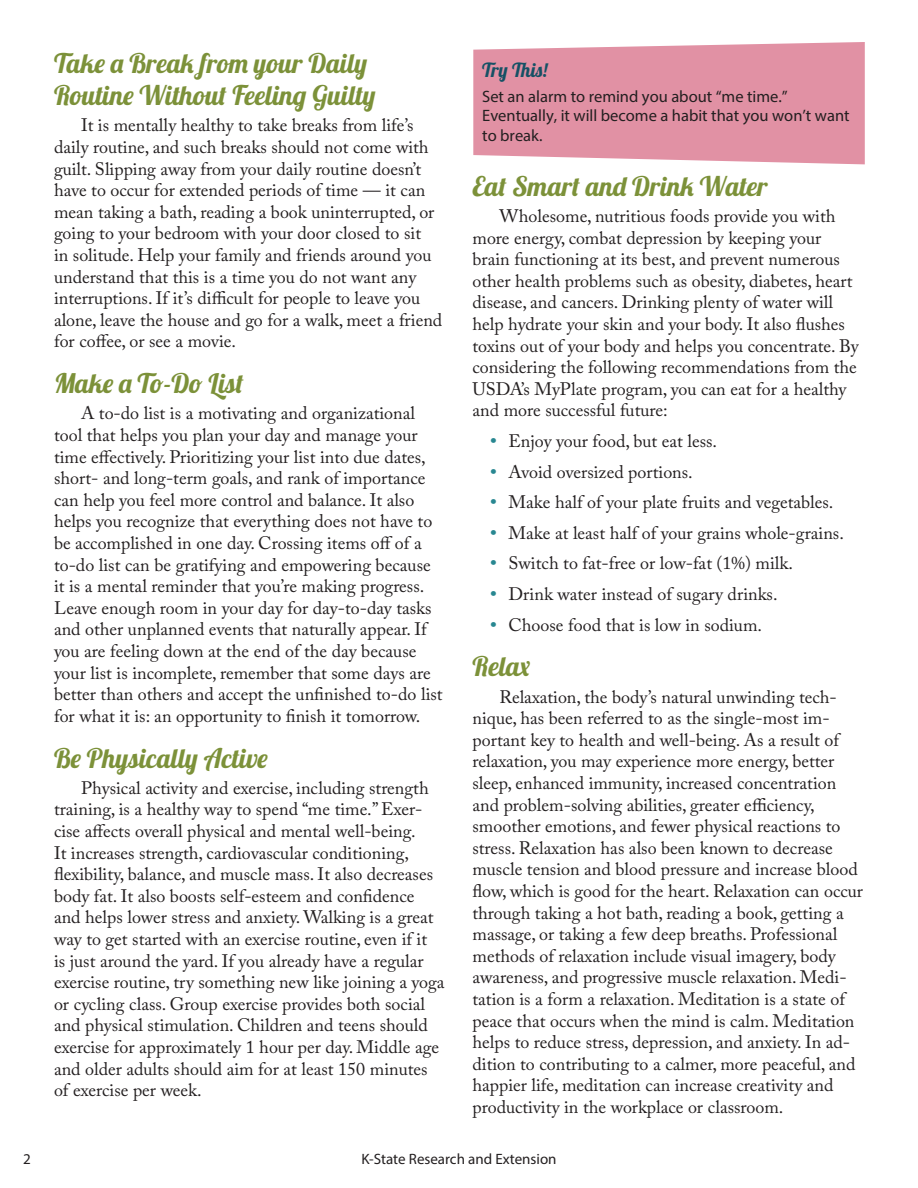
<style>
.page{position:relative;width:918px;height:1188px;background:#fff}
.page>*{position:absolute;margin:0;border:0;box-sizing:border-box;transform-origin:0 0}
.subhead_1{font:27px/32.4px "Lobster 1.4";color:#7c9139}
.subhead_1-2{font:27px "Lobster 1.4";letter-spacing:.035em;color:#7c9139}
.subhead_1-3{font:27px "Lobster 1.4";letter-spacing:.025em;color:#7c9139}
.subhead_3{font:19.5px "Lobster 1.4";color:#155165}
.body_text{font:18px/21.6px "Adobe Caslon Pro";color:#231f20}
.Table_Text{font:16.5px/19.8px "Myriad Pro";color:#231f20}
.t1{font:15px "Myriad Pro";color:#231f20}
.s1{font-weight:700;color:#288791}
</style>
<div class="page">
<svg style="left:473px;top:42px;width:392px;height:122px;background:#e398aa"></svg>
<p class="subhead_1" style="left:54px;top:47px;width:323px">Take a Break from your Daily<br>Routine Without Feeling Guilty</p>
<p class="body_text" style="left:54px;top:114px;width:390px;text-indent:27px">It is mentally healthy to take breaks from life’s daily routine, and such breaks should not come with guilt. Slipping away from your daily routine doesn’t have to occur for extended periods of time — it can mean taking a bath, reading a book uninterrupted, or going to your bedroom with your door closed to sit<br>in solitude. Help your family and friends around you understand that this is a time you do not want any interruptions. If it’s difficult for people to leave you alone, leave the house and go for a walk, meet a friend for coffee, or see a movie.</p>
<p class="subhead_1-3" style="left:54px;top:366px;width:191px">Make a To-Do List</p>
<p class="body_text" style="left:54px;top:402px;width:390px;text-indent:27px">A to-do list is a motivating and organizational tool that helps you plan your day and manage your time effectively. Prioritizing your list into due dates, short- and long-term goals, and rank of importance can help you feel more control and balance. It also helps you recognize that everything does not have to be accomplished in one day. Crossing items off of a to-do list can be gratifying and empowering because it is a mental reminder that you’re making progress.<br>Leave enough room in your day for day-to-day tasks and other unplanned events that naturally appear. If you are feeling down at the end of the day because your list is incomplete, remember that some days are better than others and accept the unfinished to-do list for what it is: an opportunity to finish it tomorrow.</p>
<p class="subhead_1" style="left:54px;top:741px;width:215px">Be Physically Active</p>
<p class="body_text" style="left:54px;top:777px;width:392px;text-indent:27px">Physical activity and exercise, including strength training, is a healthy way to spend “me time.” Exer&shy;cise affects overall physical and mental well-being.<br>It increases strength, cardiovascular conditioning, flexibility, balance, and muscle mass. It also decreases body fat. It also boosts self-esteem and confidence and helps lower stress and anxiety. Walking is a great way to get started with an exercise routine, even if it<br>is just around the yard. If you already have a regular exercise routine, try something new like joining a yoga or cycling class. Group exercise provides both social and physical stimulation. Children and teens should exercise for approximately 1 hour per day. Middle age and older adults should aim for at least 150 minutes of exercise per week.</p>
<p class="subhead_3" style="left:482px;top:58px;width:67px">Try This!</p>
<p class="Table_Text" style="left:482px;top:86px;width:369px">Set an alarm to remind you about “me time.”<br>Eventually, it will become a habit that you won’t want to break.</p>
<p class="subhead_1-2" style="left:472px;top:169px;width:297px">Eat Smart and Drink Water</p>
<p class="body_text" style="left:472px;top:205px;width:388px;text-indent:27px">Wholesome, nutritious foods provide you with more energy, combat depression by keeping your brain functioning at its best, and prevent numerous other health problems such as obesity, diabetes, heart disease, and cancers. Drinking plenty of water will help hydrate your skin and your body. It also flushes toxins out of your body and helps you concentrate. By considering the following recommendations from the USDA’s MyPlate program, you can eat for a healthy and more successful future:</p>
<p class="body_text" style="left:490px;top:430px;width:228px"><span class="s1">•</span> Enjoy your food, but eat less.</p>
<p class="body_text" style="left:490px;top:461px;width:204px"><span class="s1">•</span> Avoid oversized portions.</p>
<p class="body_text" style="left:490px;top:491px;width:344px"><span class="s1">•</span> Make half of your plate fruits and vegetables.</p>
<p class="body_text" style="left:490px;top:522px;width:355px"><span class="s1">•</span> Make at least half of your grains whole-grains.</p>
<p class="body_text" style="left:490px;top:552px;width:304px"><span class="s1">•</span> Switch to fat-free or low-fat (1%) milk.</p>
<p class="body_text" style="left:490px;top:583px;width:289px"><span class="s1">•</span> Drink water instead of sugary drinks.</p>
<p class="body_text" style="left:490px;top:614px;width:273px"><span class="s1">•</span> Choose food that is low in sodium.</p>
<p class="subhead_1" style="left:472px;top:650px;width:59px">Relax</p>
<p class="body_text" style="left:472px;top:686px;width:392px;text-indent:27px">Relaxation, the body’s natural unwinding tech&shy;nique, has been referred to as the single-most im&shy;portant key to health and well-being. As a result of relaxation, you may experience more energy, better sleep, enhanced immunity, increased concentration and problem-solving abilities, greater efficiency, smoother emotions, and fewer physical reactions to stress. Relaxation has also been known to decrease muscle tension and blood pressure and increase blood flow, which is good for the heart. Relaxation can occur through taking a hot bath, reading a book, getting a massage, or taking a few deep breaths. Professional methods of relaxation include visual imagery, body awareness, and progressive muscle relaxation. Medi&shy;tation is a form a relaxation. Meditation is a state of peace that occurs when the mind is calm. Meditation helps to reduce stress, depression, and anxiety. In ad&shy;dition to contributing to a calmer, more peaceful, and happier life, meditation can increase creativity and productivity in the workplace or classroom.</p>
<p class="t1" style="left:23px;top:1150px;width:9px">2</p>
<p class="t1" style="left:361px;top:1150px;width:197px">K-State Research and Extension</p>
</div>
